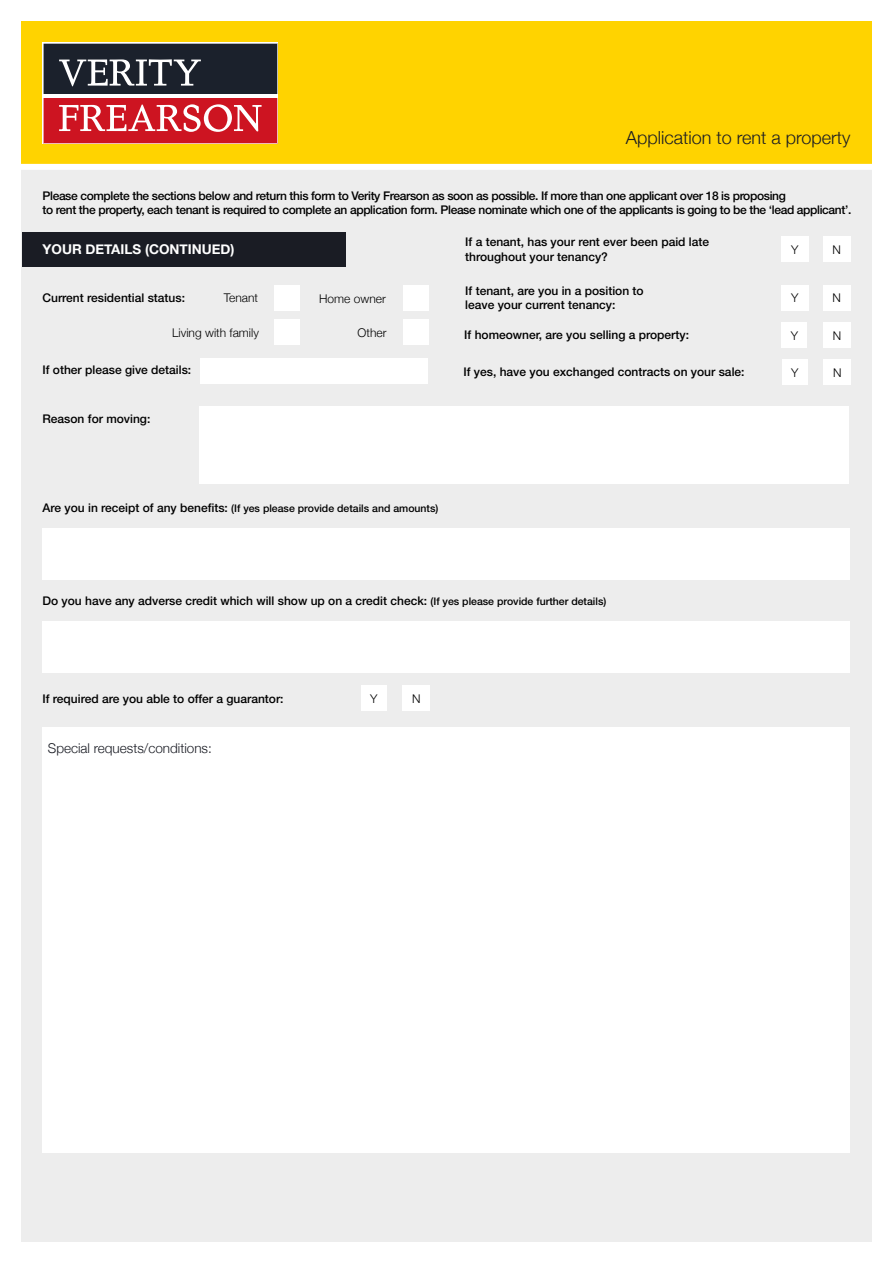
<style>
.page{position:relative;width:893px;height:1263px;background:#fff}
.page>*{position:absolute;margin:0;border:0;box-sizing:border-box;transform-origin:0 0}
.t1{font:300 18px "Helvetica Neue";color:#1a1c24}
.t2{font:300 13.5px "Helvetica Neue";color:#1a1c24}
.t3{font:700 13.5px "Helvetica Neue";color:#fff}
.t4{font:500 12px/14.4px "Helvetica Neue LT Std";color:#000}
.t5{font:500 12px/14.4px "Helvetica Neue LT Std";letter-spacing:-.03em;color:#000}
.t6{font:300 12px "Helvetica Neue";color:#000}
.t7{font:500 10.5px "Helvetica Neue LT Std";color:#000}
.s1{font-size:12px}
.s2{font-size:10.5px}
</style>
<div class="page">
<div style="left:21px;top:21px;width:851px;height:1221px;background:#ededed"></div>
<div style="left:21px;top:21px;width:851px;height:145px;background:#ffd300"></div>
<div style="left:16px;top:164px;width:860px;height:6px;background:#fff"></div>
<div style="left:22px;top:232px;width:324px;height:34px;background:#1a1c24"></div>
<svg style="left:43px;top:43px;width:235px;height:101px;background:#86454f"></svg>
<div style="left:43px;top:727px;width:807px;height:426px;background:#fff"></div>
<div style="left:43px;top:528px;width:807px;height:51px;background:#fff"></div>
<div style="left:361px;top:686px;width:25px;height:25px;background:#fff"></div>
<div style="left:403px;top:686px;width:27px;height:25px;background:#fff"></div>
<div style="left:43px;top:622px;width:807px;height:51px;background:#fff"></div>
<div style="left:199px;top:406px;width:650px;height:78px;background:#fff"></div>
<div style="left:781px;top:285px;width:27px;height:25px;background:#fff"></div>
<div style="left:823px;top:285px;width:27px;height:25px;background:#fff"></div>
<div style="left:781px;top:236px;width:27px;height:26px;background:#fff"></div>
<div style="left:823px;top:236px;width:27px;height:26px;background:#fff"></div>
<div style="left:782px;top:322px;width:25px;height:26px;background:#fff"></div>
<div style="left:823px;top:322px;width:27px;height:26px;background:#fff"></div>
<div style="left:782px;top:359px;width:25px;height:26px;background:#fff"></div>
<div style="left:824px;top:359px;width:27px;height:26px;background:#fff"></div>
<div style="left:275px;top:285px;width:25px;height:25px;background:#fff"></div>
<div style="left:403px;top:285px;width:25px;height:25px;background:#fff"></div>
<div style="left:275px;top:319px;width:25px;height:26px;background:#fff"></div>
<div style="left:403px;top:320px;width:25px;height:25px;background:#fff"></div>
<div style="left:200px;top:358px;width:228px;height:25px;background:#fff"></div>
<h1 class="t1" style="left:626px;top:127px;width:226px">Application to rent a property</h1>
<p class="t5" style="left:43px;top:188px;width:810px">Please complete the sections below and return this form to Verity Frearson as soon as possible. If more than one applicant over 18 is proposing<br>to rent the property, each tenant is required to complete an application form. Please nominate which one of the applicants is going to be the ‘lead applicant’.</p>
<p class="t3" style="left:43px;top:238px;width:194px">YOUR DETAILS (CONTINUED)</p>
<p class="t4" style="left:43px;top:290px;width:144px">Current residential status:</p>
<p class="t6" style="left:224px;top:291px;width:36px">Tenant</p>
<p class="t6" style="left:319px;top:291px;width:68px">Home owner</p>
<p class="t6" style="left:172px;top:325px;width:88px">Living with family</p>
<p class="t6" style="left:358px;top:326px;width:30px">Other</p>
<p class="t4" style="left:43px;top:362px;width:150px">If other please give details:</p>
<p class="t4" style="left:43px;top:411px;width:109px">Reason for moving:</p>
<p class="t4" style="left:465px;top:235px;width:245px">If a tenant, has your rent ever been paid late throughout your tenancy?</p>
<p class="t6" style="left:791px;top:242px;width:9px">Y</p>
<p class="t6" style="left:832px;top:242px;width:10px">N</p>
<p class="t4" style="left:465px;top:283px;width:180px">If tenant, are you in a position to leave your current tenancy:</p>
<p class="t6" style="left:791px;top:291px;width:9px">Y</p>
<p class="t6" style="left:832px;top:291px;width:10px">N</p>
<p class="t4" style="left:464px;top:328px;width:226px">If homeowner, are you selling a property:</p>
<p class="t6" style="left:791px;top:328px;width:9px">Y</p>
<p class="t6" style="left:833px;top:328px;width:10px">N</p>
<p class="t4" style="left:463px;top:365px;width:283px">If yes, have you exchanged contracts on your sale:</p>
<p class="t6" style="left:791px;top:365px;width:9px">Y</p>
<p class="t6" style="left:833px;top:365px;width:10px">N</p>
<p class="t7" style="left:43px;top:502px;width:397px"><span class="s1">Are you in receipt of any benefits:</span> (If yes please provide details and amounts)</p>
<p class="t4" style="left:43px;top:594px;width:565px">Do you have any adverse credit which will show up on a credit check: <span class="s2">(If yes please provide further details)</span></p>
<p class="t4" style="left:43px;top:691px;width:243px">If required are you able to offer a guarantor:</p>
<p class="t6" style="left:370px;top:692px;width:9px">Y</p>
<p class="t6" style="left:412px;top:692px;width:10px">N</p>
<p class="t2" style="left:48px;top:740px;width:166px">Special requests/conditions:</p>
</div>
